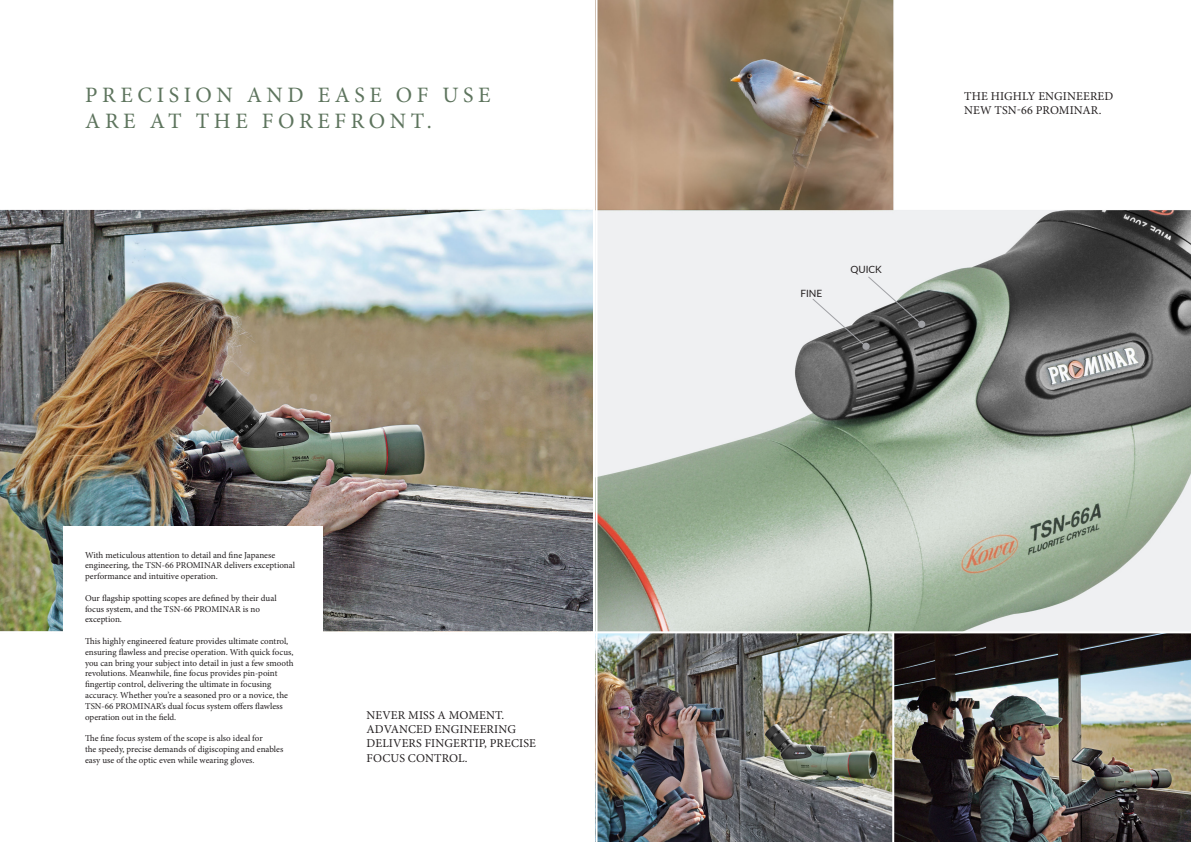
<style>
.page{position:relative;width:1191px;height:842px;background:#fff}
.page>*{position:absolute;margin:0;border:0;box-sizing:border-box;transform-origin:0 0}
.t1{font:22px/26.4px "Minion Pro";letter-spacing:.21em;color:#5d745d}
.t2{font:12px/14.4px "Minion Pro";letter-spacing:.01em;color:#231f20}
.t3{font:10px "Lato";color:#231f20}
.t4{font:9px/10.8px "Minion Pro";color:#231f20}
</style>
<div class="page">
<img style="left:597px;top:0;width:594px;height:842px">
<img style="left:0;top:209px;width:592px;height:422px">
<hr style="left:0;top:631px;width:1191px;height:2px;background:#fff">
<div style="left:63px;top:526px;width:260px;height:281px;background:#fff"></div>
<hr style="left:892px;top:632px;width:2px;height:210px;background:#fff">
<div style="left:918px;top:321px;width:7px;height:7px;background:#a0a1a5;border-radius:50%"></div>
<svg style="left:811px;top:275px;width:112px;height:74px"></svg>
<div style="left:862px;top:343px;width:7px;height:7px;background:#a0a1a5;border-radius:50%"></div>
<p class="t1" style="left:85px;top:82px;width:407px">PRECISION AND EASE OF USE<br>ARE AT THE FOREFRONT.</p>
<p class="t4" style="left:85px;top:549px;width:211px">With meticulous attention to detail and fine Japanese engineering, the TSN-66 PROMINAR delivers exceptional performance and intuitive operation.</p>
<p class="t4" style="left:85px;top:592px;width:193px">Our flagship spotting scopes are defined by their dual</p>
<p class="t4" style="left:85px;top:603px;width:176px">focus system, and the TSN-66 PROMINAR is no</p>
<p class="t4" style="left:85px;top:614px;width:38px">exception.</p>
<p class="t4" style="left:85px;top:636px;width:210px">This highly engineered feature provides ultimate control, ensuring flawless and precise operation. With quick focus, you can bring your subject into detail in just a few smooth revolutions. Meanwhile, fine focus provides pin-point</p>
<p class="t4" style="left:85px;top:679px;width:204px">fingertip control, delivering the ultimate in focusing accuracy. Whether you’re a seasoned pro or a novice, the TSN-66 PROMINAR’s dual focus system offers flawless operation out in the field.</p>
<p class="t4" style="left:85px;top:733px;width:179px">The fine focus system of the scope is also ideal for</p>
<p class="t4" style="left:85px;top:744px;width:200px">the speedy, precise demands of digiscoping and enables easy use of the optic even while wearing gloves.</p>
<p class="t2" style="left:366px;top:707px;width:139px">NEVER MISS A MOMENT.</p>
<p class="t2" style="left:366px;top:722px;width:171px">ADVANCED ENGINEERING<br>DELIVERS FINGERTIP, PRECISE<br>FOCUS CONTROL.</p>
<p class="t3" style="left:800px;top:287px;width:23px">FINE</p>
<p class="t3" style="left:850px;top:262px;width:33px">QUICK</p>
<p class="t2" style="left:964px;top:89px;width:151px">THE HIGHLY ENGINEERED<br>NEW TSN-66 PROMINAR.</p>
</div>
